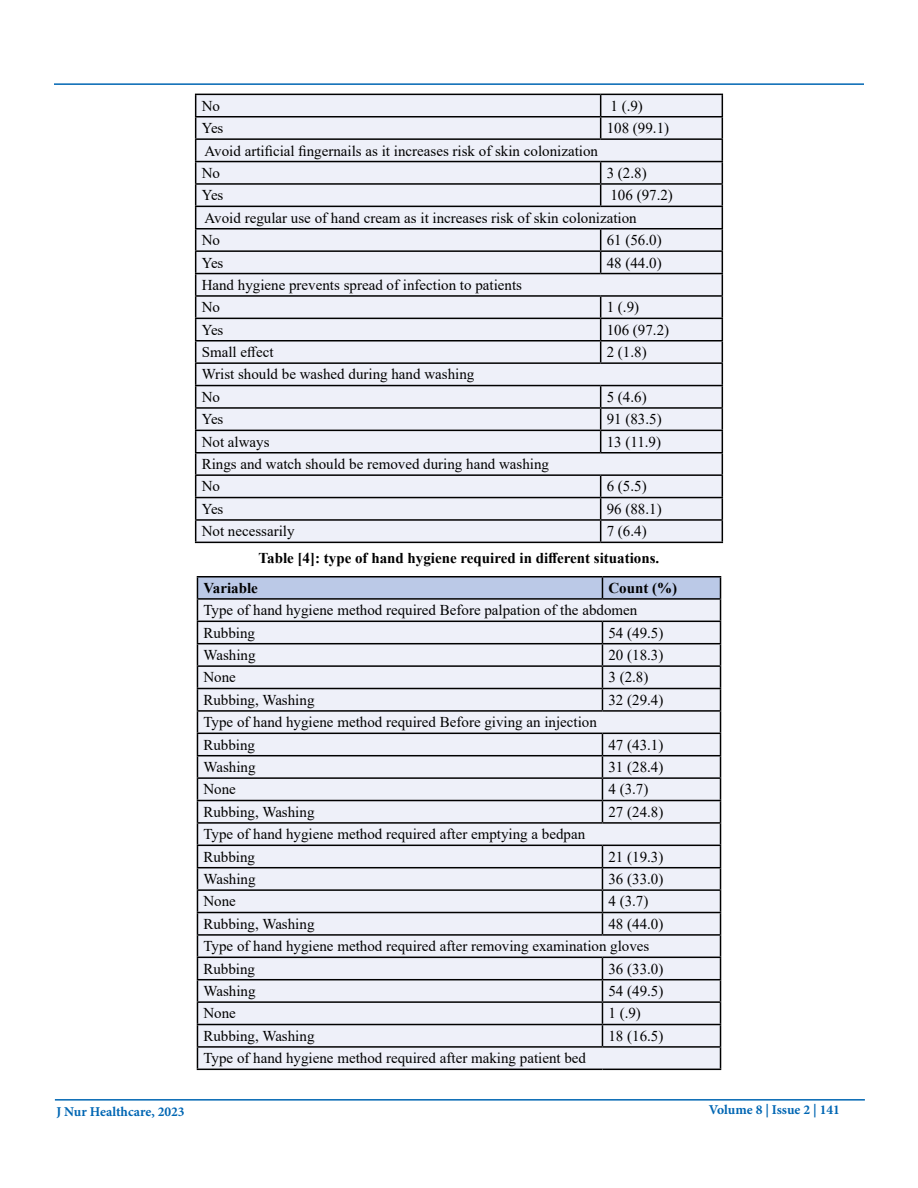
<style>
.page{position:relative;width:918px;height:1188px;background:#fff}
.page>*{position:absolute;margin:0;border:0;box-sizing:border-box;transform-origin:0 0}
.t1{font:15px/22.4px "Times New Roman";color:#000}
.t2{font:700 15px "Times New Roman";color:#000}
.t3{font:700 13.5px "Minion Pro";color:#0066b3}
</style>
<div class="page">
<hr style="left:55px;top:1099px;width:810px;height:2px;background:#0066b3">
<hr style="left:54px;top:83px;width:810px;height:2px;background:#0066b3">
<div style="left:196px;top:95px;width:526px;height:447px;background:#eef0f9"></div>
<hr style="left:195px;top:94px;width:406px;height:1px;background:#000">
<hr style="left:601px;top:94px;width:122px;height:1px;background:#000">
<hr style="left:195px;top:116px;width:406px;height:2px;background:#000">
<hr style="left:601px;top:116px;width:122px;height:2px;background:#000">
<svg style="left:600px;top:95px;width:1px;height:43px"></svg>
<hr style="left:195px;top:138px;width:406px;height:2px;background:#000">
<hr style="left:601px;top:138px;width:122px;height:2px;background:#000">
<hr style="left:195px;top:161px;width:406px;height:1px;background:#000">
<hr style="left:601px;top:161px;width:122px;height:1px;background:#000">
<hr style="left:195px;top:183px;width:406px;height:2px;background:#000">
<hr style="left:601px;top:183px;width:122px;height:2px;background:#000">
<svg style="left:600px;top:162px;width:1px;height:44px"></svg>
<hr style="left:195px;top:206px;width:406px;height:1px;background:#000">
<hr style="left:601px;top:206px;width:122px;height:1px;background:#000">
<hr style="left:195px;top:228px;width:406px;height:2px;background:#000">
<hr style="left:601px;top:228px;width:122px;height:2px;background:#000">
<hr style="left:195px;top:250px;width:406px;height:2px;background:#000">
<hr style="left:601px;top:250px;width:122px;height:2px;background:#000">
<svg style="left:600px;top:230px;width:1px;height:43px"></svg>
<hr style="left:195px;top:273px;width:406px;height:1px;background:#000">
<hr style="left:601px;top:273px;width:122px;height:1px;background:#000">
<hr style="left:195px;top:295px;width:406px;height:2px;background:#000">
<hr style="left:601px;top:295px;width:122px;height:2px;background:#000">
<hr style="left:195px;top:318px;width:406px;height:1px;background:#000">
<hr style="left:601px;top:318px;width:122px;height:1px;background:#000">
<hr style="left:195px;top:340px;width:406px;height:2px;background:#000">
<hr style="left:601px;top:340px;width:122px;height:2px;background:#000">
<svg style="left:600px;top:297px;width:1px;height:65px"></svg>
<hr style="left:195px;top:362px;width:406px;height:2px;background:#000">
<hr style="left:601px;top:362px;width:122px;height:2px;background:#000">
<hr style="left:195px;top:385px;width:406px;height:1px;background:#000">
<hr style="left:601px;top:385px;width:122px;height:1px;background:#000">
<hr style="left:195px;top:407px;width:406px;height:2px;background:#000">
<hr style="left:601px;top:407px;width:122px;height:2px;background:#000">
<hr style="left:195px;top:430px;width:406px;height:1px;background:#000">
<hr style="left:601px;top:430px;width:122px;height:1px;background:#000">
<svg style="left:600px;top:386px;width:1px;height:66px"></svg>
<hr style="left:195px;top:452px;width:406px;height:2px;background:#000">
<hr style="left:601px;top:452px;width:122px;height:2px;background:#000">
<hr style="left:195px;top:474px;width:406px;height:2px;background:#000">
<hr style="left:601px;top:474px;width:122px;height:2px;background:#000">
<hr style="left:195px;top:497px;width:406px;height:1px;background:#000">
<hr style="left:601px;top:497px;width:122px;height:1px;background:#000">
<hr style="left:195px;top:519px;width:406px;height:2px;background:#000">
<svg style="left:195px;top:95px;width:1px;height:447px"></svg>
<hr style="left:601px;top:519px;width:122px;height:2px;background:#000">
<svg style="left:600px;top:476px;width:1px;height:66px"></svg>
<svg style="left:722px;top:95px;width:1px;height:447px"></svg>
<hr style="left:195px;top:542px;width:406px;height:1px;background:#000">
<hr style="left:601px;top:542px;width:122px;height:1px;background:#000">
<hr style="left:197px;top:576px;width:405px;height:2px;background:#000">
<hr style="left:602px;top:576px;width:119px;height:2px;background:#000">
<svg style="left:197px;top:577px;width:524px;height:492px;background:#dadce5"></svg>
<hr style="left:197px;top:1069px;width:405px;height:1px;background:#000">
<hr style="left:602px;top:1069px;width:119px;height:1px;background:#000">
<p class="t1" style="left:202px;top:94px;width:20px">No</p>
<p class="t1" style="left:610px;top:94px;width:34px">1 (.9)</p>
<p class="t1" style="left:202px;top:116px;width:23px">Yes</p>
<p class="t1" style="left:607px;top:116px;width:64px">108 (99.1)</p>
<p class="t1" style="left:202px;top:139px;width:398px">Avoid artificial fingernails as it increases risk of skin colonization<br>No</p>
<p class="t1" style="left:607px;top:161px;width:41px">3 (2.8)</p>
<p class="t1" style="left:202px;top:184px;width:473px;text-indent:409px">106 (97.2)<br>Avoid regular use of hand cream as it increases risk of skin colonization<br>No</p>
<p class="t1" style="left:202px;top:184px;width:23px">Yes</p>
<p class="t1" style="left:607px;top:228px;width:56px">61 (56.0)</p>
<p class="t1" style="left:202px;top:251px;width:23px">Yes</p>
<p class="t1" style="left:607px;top:251px;width:56px">48 (44.0)</p>
<p class="t1" style="left:202px;top:273px;width:322px">Hand hygiene prevents spread of infection to patients<br>No</p>
<p class="t1" style="left:607px;top:296px;width:34px">1 (.9)</p>
<p class="t1" style="left:202px;top:318px;width:23px">Yes</p>
<p class="t1" style="left:607px;top:318px;width:64px">106 (97.2)</p>
<p class="t1" style="left:202px;top:340px;width:73px">Small effect</p>
<p class="t1" style="left:607px;top:340px;width:41px">2 (1.8)</p>
<p class="t1" style="left:202px;top:363px;width:274px">Wrist should be washed during hand washing<br>No</p>
<p class="t1" style="left:607px;top:385px;width:41px">5 (4.6)</p>
<p class="t1" style="left:202px;top:408px;width:23px">Yes</p>
<p class="t1" style="left:607px;top:408px;width:56px">91 (83.5)</p>
<p class="t1" style="left:202px;top:430px;width:69px">Not always</p>
<p class="t1" style="left:607px;top:430px;width:56px">13 (11.9)</p>
<p class="t1" style="left:202px;top:452px;width:349px">Rings and watch should be removed during hand washing<br>No</p>
<p class="t1" style="left:607px;top:475px;width:41px">6 (5.5)</p>
<p class="t1" style="left:202px;top:497px;width:23px">Yes</p>
<p class="t1" style="left:607px;top:497px;width:56px">96 (88.1)</p>
<p class="t1" style="left:202px;top:520px;width:94px">Not necessarily</p>
<p class="t1" style="left:607px;top:520px;width:41px">7 (6.4)</p>
<p class="t2" style="left:259px;top:547px;width:402px">Table [4]: type of hand hygiene required in different situations.</p>
<p class="t2" style="left:203px;top:577px;width:56px">Variable</p>
<p class="t2" style="left:608px;top:577px;width:70px">Count (%)</p>
<p class="t1" style="left:203px;top:599px;width:435px">Type of hand hygiene method required Before palpation of the abdomen<br>Rubbing</p>
<p class="t1" style="left:608px;top:621px;width:56px">54 (49.5)</p>
<p class="t1" style="left:203px;top:643px;width:54px">Washing</p>
<p class="t1" style="left:608px;top:643px;width:56px">20 (18.3)</p>
<p class="t1" style="left:203px;top:666px;width:34px">None</p>
<p class="t1" style="left:608px;top:666px;width:41px">3 (2.8)</p>
<p class="t1" style="left:203px;top:688px;width:113px">Rubbing, Washing</p>
<p class="t1" style="left:608px;top:688px;width:56px">32 (29.4)</p>
<p class="t1" style="left:203px;top:711px;width:395px">Type of hand hygiene method required Before giving an injection<br>Rubbing</p>
<p class="t1" style="left:608px;top:733px;width:56px">47 (43.1)</p>
<p class="t1" style="left:203px;top:755px;width:54px">Washing</p>
<p class="t1" style="left:608px;top:755px;width:56px">31 (28.4)</p>
<p class="t1" style="left:203px;top:778px;width:34px">None</p>
<p class="t1" style="left:608px;top:778px;width:41px">4 (3.7)</p>
<p class="t1" style="left:203px;top:800px;width:113px">Rubbing, Washing</p>
<p class="t1" style="left:608px;top:800px;width:56px">27 (24.8)</p>
<p class="t1" style="left:203px;top:823px;width:383px">Type of hand hygiene method required after emptying a bedpan<br>Rubbing</p>
<p class="t1" style="left:608px;top:845px;width:56px">21 (19.3)</p>
<p class="t1" style="left:203px;top:867px;width:54px">Washing</p>
<p class="t1" style="left:608px;top:867px;width:56px">36 (33.0)</p>
<p class="t1" style="left:203px;top:890px;width:34px">None</p>
<p class="t1" style="left:608px;top:890px;width:41px">4 (3.7)</p>
<p class="t1" style="left:203px;top:912px;width:113px">Rubbing, Washing</p>
<p class="t1" style="left:203px;top:912px;width:461px;text-indent:405px">48 (44.0)<br>Type of hand hygiene method required after removing examination gloves<br>Rubbing</p>
<p class="t1" style="left:608px;top:957px;width:56px">36 (33.0)</p>
<p class="t1" style="left:203px;top:979px;width:54px">Washing</p>
<p class="t1" style="left:608px;top:979px;width:56px">54 (49.5)</p>
<p class="t1" style="left:203px;top:1002px;width:34px">None</p>
<p class="t1" style="left:608px;top:1002px;width:34px">1 (.9)</p>
<p class="t1" style="left:203px;top:1024px;width:113px">Rubbing, Washing</p>
<p class="t1" style="left:608px;top:1024px;width:56px">18 (16.5)</p>
<p class="t1" style="left:203px;top:1047px;width:384px">Type of hand hygiene method required after making patient bed</p>
<p class="t3" style="left:56px;top:1102px;width:130px">J Nur Healthcare, 2023</p>
<p class="t3" style="left:709px;top:1101px;width:133px">Volume 8 | Issue 2 | 141</p>
</div>
